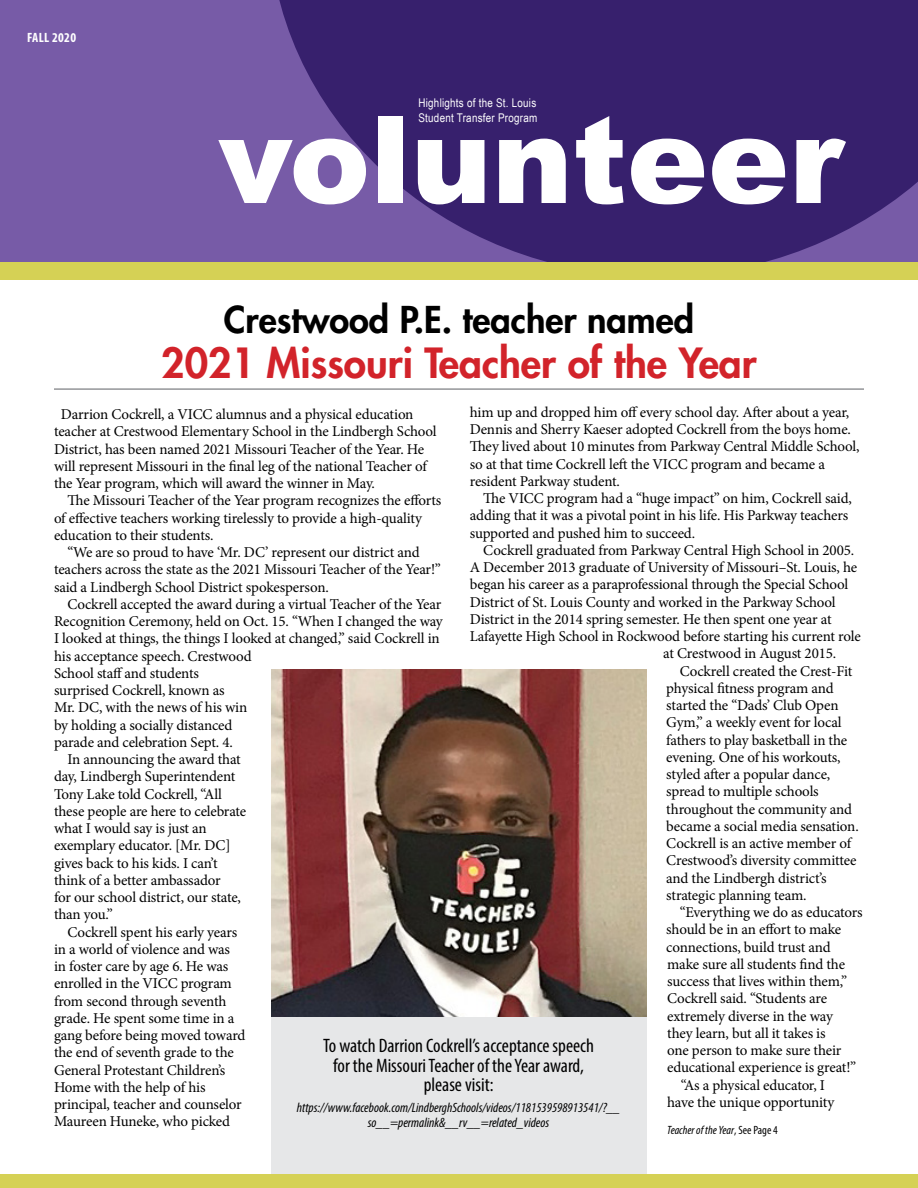
<style>
.page{position:relative;width:918px;height:1188px;background:#fff}
.page>*{position:absolute;margin:0;border:0;box-sizing:border-box;transform-origin:0 0}
.t1{font:900 121.5px "Arial";color:#fff}
.t2{font:800 40.5px "Futura";color:#d2232a}
.t3{font:800 36px "Futura";color:#000}
.t4{font:condensed 19.5px/19.5px "Myriad Pro";color:#000;text-align:center}
.t5{font:15px/17.2px "Minion Pro";letter-spacing:-.01em;color:#000}
.t6{font:italic condensed 13.5px/15px "Myriad Pro";color:#000;text-align:center}
.t7{font:700 condensed 13.5px "Myriad Pro";letter-spacing:.025em;color:#fff}
.t8{font:12px/15px "Arial Narrow";letter-spacing:.02em;color:#fff}
.t9{font:italic condensed 12px "Myriad Pro";color:#000}
.s1{font-style:normal}
</style>
<div class="page">
<div style="left:271px;top:973px;width:376px;height:215px;background:#e6e7e8"></div>
<hr style="left:54px;top:388px;width:810px;height:2px;background:#939598">
<img style="left:271px;top:669px;width:376px;height:348px">
<div style="left:0;top:1174px;width:918px;height:14px;background:#d5d155"></div>
<div style="left:0;top:0;width:918px;height:276px;background:#775ba7"></div>
<svg style="left:268px;top:0;width:650px;height:263px;fill:#37206d"></svg>
<div style="left:0;top:263px;width:918px;height:17px;background:#d5d155"></div>
<p class="t7" style="left:27px;top:29px;width:51px">FALL 2020</p>
<p class="t8" style="left:418px;top:95px;width:120px">Highlights of the St. Louis<br>Student Transfer Program</p>
<h1 class="t1" style="left:218px;top:71px;width:626px">volunteer</h1>
<h3 class="t3" style="left:224px;top:296px;width:472px">Crestwood P.E. teacher named</h3>
<h2 class="t2" style="left:161px;top:336px;width:597px">2021 Missouri Teacher of the Year</h2>
<p class="t5" style="left:470px;top:404px;width:391px">him up and dropped him off every school day. After about a year, Dennis and Sherry Kaeser adopted Cockrell from the boys home.<br>They lived about 10 minutes from Parkway Central Middle School, so at that time Cockrell left the VICC program and became a resident Parkway student.</p>
<p class="t5" style="left:470px;top:490px;width:383px;text-indent:14px">The VICC program had a “huge impact” on him, Cockrell said, adding that it was a pivotal point in his life. His Parkway teachers supported and pushed him to succeed.</p>
<p class="t5" style="left:483px;top:542px;width:372px">Cockrell graduated from Parkway Central High School in 2005.</p>
<p class="t5" style="left:470px;top:559px;width:389px">A December 2013 graduate of University of Missouri–St. Louis, he</p>
<p class="t5" style="left:470px;top:576px;width:380px">began his career as a paraprofessional through the Special School</p>
<p class="t5" style="left:470px;top:593px;width:367px">District of St. Louis County and worked in the Parkway School</p>
<p class="t5" style="left:470px;top:611px;width:363px">District in the 2014 spring semester. He then spent one year at</p>
<p class="t5" style="left:470px;top:628px;width:393px">Lafayette High School in Rockwood before starting his current role</p>
<p class="t5" style="left:663px;top:645px;width:174px">at Crestwood in August 2015.</p>
<p class="t5" style="left:680px;top:662px;width:174px">Cockrell created the Crest-Fit</p>
<p class="t5" style="left:666px;top:680px;width:169px">physical fitness program and</p>
<p class="t5" style="left:666px;top:697px;width:174px">started the “Dads’ Club Open</p>
<p class="t5" style="left:666px;top:714px;width:177px">Gym,” a weekly event for local</p>
<p class="t5" style="left:666px;top:731px;width:183px">fathers to play basketball in the</p>
<p class="t5" style="left:666px;top:749px;width:176px">evening. One of his workouts,</p>
<p class="t5" style="left:666px;top:766px;width:166px">styled after a popular dance,</p>
<p class="t5" style="left:666px;top:783px;width:154px">spread to multiple schools</p>
<p class="t5" style="left:666px;top:800px;width:187px">throughout the community and</p>
<p class="t5" style="left:666px;top:818px;width:194px">became a social media sensation.</p>
<p class="t5" style="left:666px;top:835px;width:186px">Cockrell is an active member of</p>
<p class="t5" style="left:666px;top:852px;width:192px">Crestwood’s diversity committee</p>
<p class="t5" style="left:666px;top:869px;width:162px">and the Lindbergh district’s</p>
<p class="t5" style="left:666px;top:887px;width:142px">strategic planning team.</p>
<p class="t5" style="left:680px;top:904px;width:184px">“Everything we do as educators</p>
<p class="t5" style="left:666px;top:921px;width:177px">should be in an effort to make</p>
<p class="t5" style="left:666px;top:938px;width:166px">connections, build trust and</p>
<p class="t5" style="left:667px;top:956px;width:179px">make sure all students find the</p>
<p class="t5" style="left:667px;top:973px;width:181px">success that lives within them,”</p>
<p class="t5" style="left:667px;top:990px;width:161px">Cockrell said. “Students are</p>
<p class="t5" style="left:667px;top:1007px;width:167px">extremely diverse in the way</p>
<p class="t5" style="left:667px;top:1025px;width:160px">they learn, but all it takes is</p>
<p class="t5" style="left:667px;top:1042px;width:176px">one person to make sure their</p>
<p class="t5" style="left:667px;top:1059px;width:191px">educational experience is great!”</p>
<p class="t5" style="left:681px;top:1076px;width:146px">“As a physical educator, I</p>
<p class="t5" style="left:667px;top:1094px;width:169px">have the unique opportunity</p>
<p class="t9" style="left:667px;top:1123px;width:112px">Teacher of the Year<span class="s1">, See Page 4</span></p>
<p class="t5" style="left:54px;top:406px;width:384px;text-indent:7px">Darrion Cockrell, a VICC alumnus and a physical education teacher at Crestwood Elementary School in the Lindbergh School District, has been named 2021 Missouri Teacher of the Year. He will represent Missouri in the final leg of the national Teacher of the Year program, which will award the winner in May.</p>
<p class="t5" style="left:54px;top:492px;width:389px;text-indent:14px">The Missouri Teacher of the Year program recognizes the efforts of effective teachers working tirelessly to provide a high-quality education to their students.</p>
<p class="t5" style="left:54px;top:544px;width:388px;text-indent:14px">“We are so proud to have ‘Mr. DC’ represent our district and teachers across the state as the 2021 Missouri Teacher of the Year!” said a Lindbergh School District spokesperson.</p>
<p class="t5" style="left:68px;top:596px;width:375px">Cockrell accepted the award during a virtual Teacher of the Year</p>
<p class="t5" style="left:54px;top:613px;width:390px">Recognition Ceremony, held on Oct. 15. “When I changed the way</p>
<p class="t5" style="left:54px;top:630px;width:387px">I looked at things, the things I looked at changed,” said Cockrell in</p>
<p class="t5" style="left:54px;top:647px;width:199px">his acceptance speech. Crestwood</p>
<p class="t5" style="left:54px;top:665px;width:147px">School staff and students</p>
<p class="t5" style="left:54px;top:682px;width:172px">surprised Cockrell, known as</p>
<p class="t5" style="left:54px;top:699px;width:195px">Mr. DC, with the news of his win</p>
<p class="t5" style="left:54px;top:716px;width:180px">by holding a socially distanced</p>
<p class="t5" style="left:54px;top:734px;width:180px">parade and celebration Sept. 4.</p>
<p class="t5" style="left:68px;top:751px;width:175px">In announcing the award that</p>
<p class="t5" style="left:54px;top:768px;width:183px">day, Lindbergh Superintendent</p>
<p class="t5" style="left:54px;top:785px;width:170px">Tony Lake told Cockrell, “All</p>
<p class="t5" style="left:54px;top:803px;width:194px">these people are here to celebrate</p>
<p class="t5" style="left:54px;top:820px;width:154px">what I would say is just an</p>
<p class="t5" style="left:54px;top:837px;width:178px">exemplary educator. [Mr. DC]</p>
<p class="t5" style="left:54px;top:854px;width:165px">gives back to his kids. I can’t</p>
<p class="t5" style="left:54px;top:872px;width:168px">think of a better ambassador</p>
<p class="t5" style="left:54px;top:889px;width:188px">for our school district, our state,</p>
<p class="t5" style="left:54px;top:906px;width:60px">than you.”</p>
<p class="t5" style="left:68px;top:923px;width:171px">Cockrell spent his early years</p>
<p class="t5" style="left:54px;top:941px;width:178px">in a world of violence and was</p>
<p class="t5" style="left:54px;top:958px;width:176px">in foster care by age 6. He was</p>
<p class="t5" style="left:54px;top:975px;width:179px">enrolled in the VICC program</p>
<p class="t5" style="left:54px;top:992px;width:174px">from second through seventh</p>
<p class="t5" style="left:54px;top:1010px;width:182px">grade. He spent some time in a</p>
<p class="t5" style="left:54px;top:1027px;width:193px">gang before being moved toward</p>
<p class="t5" style="left:54px;top:1044px;width:181px">the end of seventh grade to the</p>
<p class="t5" style="left:54px;top:1061px;width:173px">General Protestant Children’s</p>
<p class="t5" style="left:54px;top:1079px;width:153px">Home with the help of his</p>
<p class="t5" style="left:54px;top:1096px;width:189px">principal, teacher and counselor</p>
<p class="t5" style="left:54px;top:1113px;width:178px">Maureen Huneke, who picked</p>
<h3 class="t4" style="left:323px;top:1036px;width:272px">To watch Darrion Cockrell’s acceptance speech for the Missouri Teacher of the Year award, please visit:</h3>
<p class="t6" style="left:297px;top:1100px;width:325px">https://www.facebook.com/LindberghSchools/videos/1181539598913541/?__ so__=permalink&amp;__rv__=related_videos</p>
</div>
